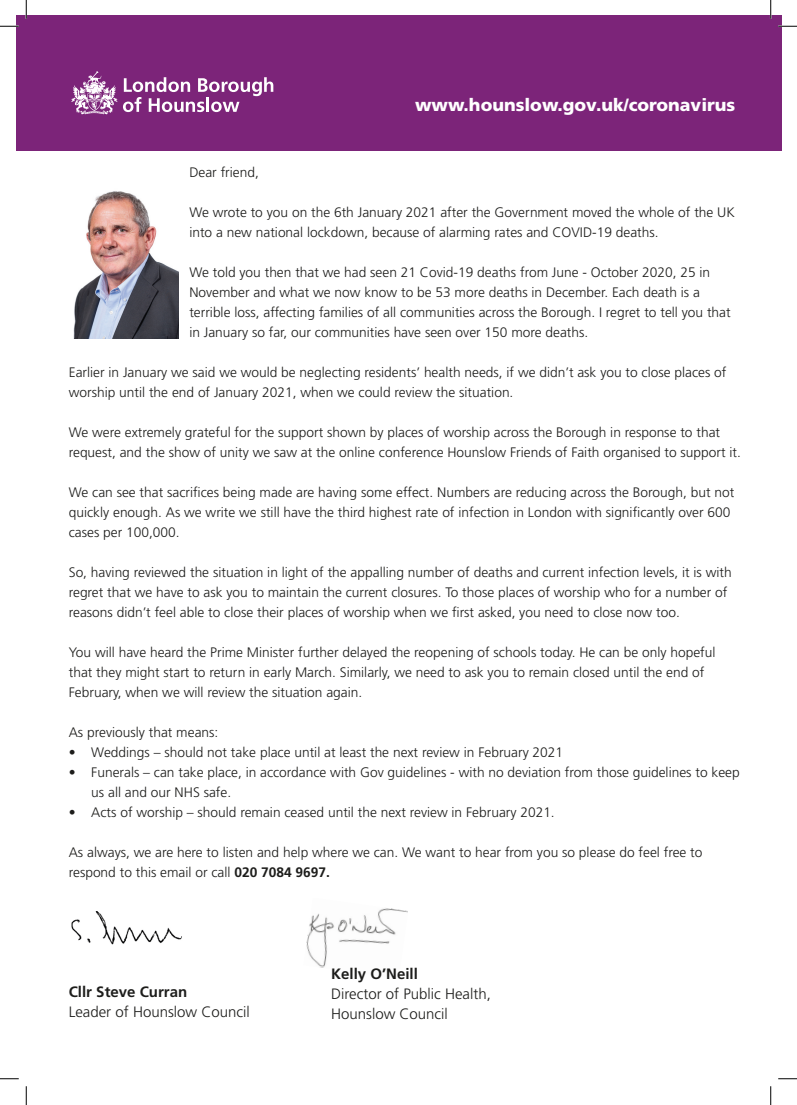
<style>
.page{position:relative;width:797px;height:1105px;background:#fff}
.page>*{position:absolute;margin:0;border:0;box-sizing:border-box;transform-origin:0 0}
.t1{font:900 17.5px "Frutiger LT Std";color:#fff}
.t2{font:300 15px/20px "Frutiger LT Std";color:#1d1d1b}
.t3{font:700 15px "Frutiger LT Std";color:#1d1d1b}
.t4{font:300 13.75px/20px "Frutiger LT Std";color:#1d1d1b}
.s1{font-weight:700}
</style>
<div class="page">
<img style="left:306px;top:908px;width:102px;height:60px">
<div style="left:16px;top:16px;width:765px;height:135px;background:#7c2479"></div>
<svg style="left:71px;top:71px;width:202px;height:43px"></svg>
<img style="left:73px;top:191px;width:106px;height:148px">
<img style="left:71px;top:911px;width:111px;height:34px">
<svg style="left:0;top:25px;width:19px;height:2px"></svg>
<svg style="left:778px;top:25px;width:19px;height:2px"></svg>
<svg style="left:0;top:1078px;width:19px;height:1px"></svg>
<svg style="left:778px;top:1078px;width:19px;height:1px"></svg>
<svg style="left:25px;top:0;width:2px;height:19px"></svg>
<svg style="left:25px;top:1086px;width:2px;height:19px"></svg>
<svg style="left:770px;top:0;width:1px;height:19px"></svg>
<svg style="left:770px;top:1086px;width:1px;height:19px"></svg>
<p class="t1" style="left:415px;top:94px;width:322px">www.hounslow.gov.uk/coronavirus</p>
<p class="t4" style="left:189px;top:163px;width:71px">Dear friend,</p>
<p class="t4" style="left:189px;top:203px;width:547px">We wrote to you on the 6th January 2021 after the Government moved the whole of the UK into a new national lockdown, because of alarming rates and COVID-19 deaths.</p>
<p class="t4" style="left:189px;top:263px;width:543px">We told you then that we had seen 21 Covid-19 deaths from June - October 2020, 25 in November and what we now know to be 53 more deaths in December. Each death is a terrible loss, affecting families of all communities across the Borough. I regret to tell you that in January so far, our communities have seen over 150 more deaths.</p>
<p class="t4" style="left:69px;top:363px;width:659px">Earlier in January we said we would be neglecting residents’ health needs, if we didn’t ask you to close places of worship until the end of January 2021, when we could review the situation.</p>
<p class="t4" style="left:69px;top:423px;width:673px">We were extremely grateful for the support shown by places of worship across the Borough in response to that request, and the show of unity we saw at the online conference Hounslow Friends of Faith organised to support it.</p>
<p class="t4" style="left:69px;top:483px;width:667px">We can see that sacrifices being made are having some effect. Numbers are reducing across the Borough, but not quickly enough. As we write we still have the third highest rate of infection in London with significantly over 600 cases per 100,000.</p>
<p class="t4" style="left:69px;top:563px;width:664px">So, having reviewed the situation in light of the appalling number of deaths and current infection levels, it is with regret that we have to ask you to maintain the current closures. To those places of worship who for a number of reasons didn’t feel able to close their places of worship when we first asked, you need to close now too.</p>
<p class="t4" style="left:69px;top:643px;width:648px">You will have heard the Prime Minister further delayed the reopening of schools today. He can be only hopeful that they might start to return in early March. Similarly, we need to ask you to remain closed until the end of<br>February, when we will review the situation again.</p>
<p class="t4" style="left:69px;top:723px;width:151px">As previously that means:</p>
<p class="t4" style="left:69px;top:743px;width:496px">• Weddings – should not take place until at least the next review in February 2021</p>
<p class="t4" style="left:91px;top:763px;width:650px;text-indent:-22px">• Funerals – can take place, in accordance with Gov guidelines - with no deviation from those guidelines to keep us all and our NHS safe.</p>
<p class="t4" style="left:69px;top:803px;width:487px">• Acts of worship – should remain ceased until the next review in February 2021.</p>
<p class="t4" style="left:69px;top:843px;width:635px">As always, we are here to listen and help where we can. We want to hear from you so please do feel free to respond to this email or call <span class="s1">020 7084 9697.</span></p>
<p class="t2" style="left:69px;top:982px;width:182px"><span class="s1">Cllr Steve Curran<br></span>Leader of Hounslow Council</p>
<p class="t3" style="left:331px;top:965px;width:88px">Kelly O’Neill</p>
<p class="t2" style="left:331px;top:984px;width:161px">Director of Public Health,</p>
<p class="t2" style="left:331px;top:1004px;width:118px">Hounslow Council</p>
</div>
